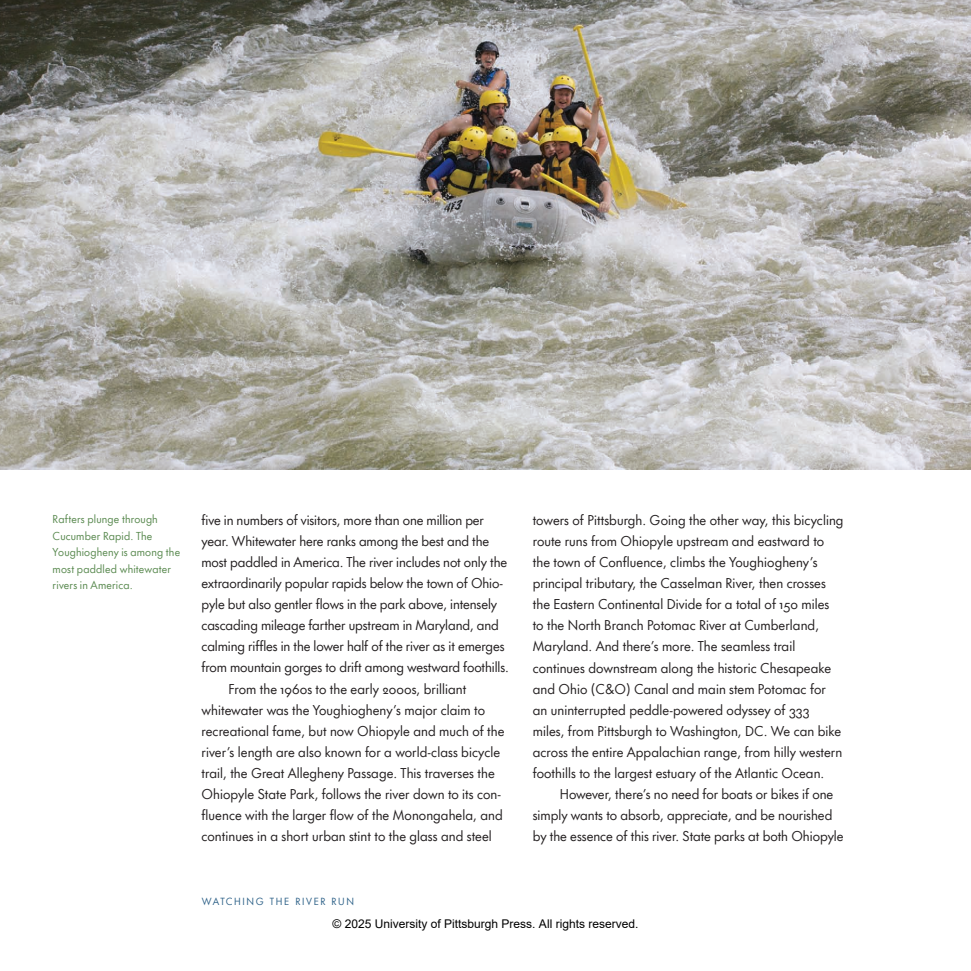
<style>
.page{position:relative;width:971px;height:971px;background:#fff}
.page>*{position:absolute;margin:0;border:0;box-sizing:border-box;transform-origin:0 0}
.t1{font:13.05px/21px "Futura Now Headline";letter-spacing:.005em;color:#231f20}
.t2{font:12px "Arial";color:#000}
.t3{font:10.5px/16.5px "Futura Now Headline";letter-spacing:.015em;color:#59894f}
.t4{font:9.45px "Futura Now Headline";letter-spacing:.17em;color:#2c6087}
</style>
<div class="page">
<img style="left:0;top:0;width:970px;height:469px">
<p class="t3" style="left:53px;top:510px;width:129px">Rafters plunge through<br>Cucumber Rapid. The<br>Youghiogheny is among the most paddled whitewater rivers in America.</p>
<p class="t1" style="left:201px;top:509px;width:284px">five in numbers of visitors, more than one million per</p>
<p class="t1" style="left:201px;top:530px;width:289px">year. Whitewater here ranks among the best and the</p>
<p class="t1" style="left:201px;top:551px;width:307px">most paddled in America. The river includes not only the</p>
<p class="t1" style="left:201px;top:572px;width:303px">extraordinarily popular rapids below the town of Ohio-</p>
<p class="t1" style="left:201px;top:593px;width:297px">pyle but also gentler flows in the park above, intensely</p>
<p class="t1" style="left:201px;top:614px;width:299px">cascading mileage farther upstream in Maryland, and</p>
<p class="t1" style="left:201px;top:635px;width:304px">calming riffles in the lower half of the river as it emerges</p>
<p class="t1" style="left:201px;top:656px;width:309px">from mountain gorges to drift among westward foothills.</p>
<p class="t1" style="left:228px;top:677px;width:239px">From the 1960s to the early 2000s, brilliant</p>
<p class="t1" style="left:201px;top:698px;width:285px">whitewater was the Youghiogheny’s major claim to</p>
<p class="t1" style="left:201px;top:719px;width:304px">recreational fame, but now Ohiopyle and much of the</p>
<p class="t1" style="left:201px;top:740px;width:300px">river’s length are also known for a world-class bicycle</p>
<p class="t1" style="left:201px;top:761px;width:295px">trail, the Great Allegheny Passage. This traverses the</p>
<p class="t1" style="left:201px;top:782px;width:301px">Ohiopyle State Park, follows the river down to its con-</p>
<p class="t1" style="left:201px;top:803px;width:303px">fluence with the larger flow of the Monongahela, and</p>
<p class="t1" style="left:201px;top:824px;width:292px">continues in a short urban stint to the glass and steel</p>
<p class="t4" style="left:202px;top:893px;width:154px">WATCHING THE RIVER RUN</p>
<p class="t1" style="left:532px;top:509px;width:312px">towers of Pittsburgh. Going the other way, this bicycling route runs from Ohiopyle upstream and eastward to the town of Confluence, climbs the Youghiogheny’s principal tributary, the Casselman River, then crosses the Eastern Continental Divide for a total of 150 miles to the North Branch Potomac River at Cumberland, Maryland. And there’s more. The seamless trail continues downstream along the historic Chesapeake and Ohio (C&amp;O) Canal and main stem Potomac for an uninterrupted peddle-powered odyssey of 333 miles, from Pittsburgh to Washington, DC. We can bike across the entire Appalachian range, from hilly western foothills to the largest estuary of the Atlantic Ocean.</p>
<p class="t1" style="left:532px;top:782px;width:312px;text-indent:27px">However, there’s no need for boats or bikes if one simply wants to absorb, appreciate, and be nourished by the essence of this river. State parks at both Ohiopyle</p>
<p class="t2" style="left:332px;top:914px;width:307px">© 2025 University of Pittsburgh Press. All rights reserved.</p>
</div>
